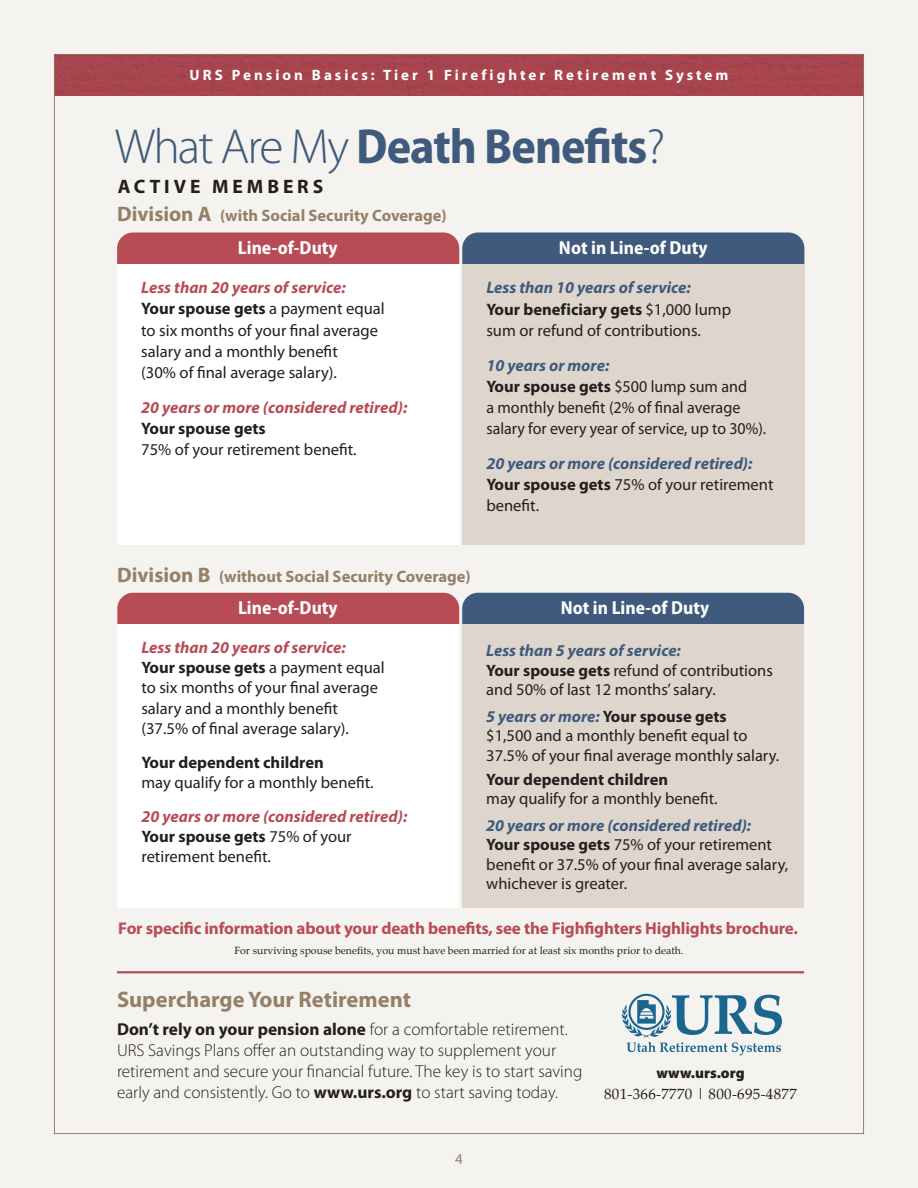
<style>
.page{position:relative;width:918px;height:1188px;background:#f5f3ef}
.page>*{position:absolute;margin:0;border:0;box-sizing:border-box;transform-origin:0 0}
.t1{font:700 semi-condensed 49.5px "Myriad Pro";letter-spacing:-.02em;color:#3f5a7c}
.t2{font:700 22.5px "Myriad Pro";color:#958067}
.t3{font:700 19.5px "Myriad Pro";letter-spacing:.2em;color:#231f20}
.t4{font:700 semi-condensed 18.9px "Myriad Pro";color:#fff}
.t5{font:700 semi-condensed 18.75px "Myriad Pro";color:#fff}
.t6{font:300 17.25px/21px "Myriad Pro";color:#231f20}
.t7{font:700 16.95px "Myriad Pro";letter-spacing:-.01em;color:#b74c56}
.t8{font:16.65px/21.1px "Myriad Pro";color:#231f20}
.t9{font:italic 700 16.65px/21.1px "Myriad Pro";color:#3f5a7c}
.t10{font:italic 700 16.65px "Myriad Pro";color:#b74c56}
.t11{font:700 16.65px "Myriad Pro";color:#231f20}
.t12{font:16.5px/19.5px "Myriad Pro";color:#231f20}
.t13{font:700 16.5px "Myriad Pro";color:#958067}
.t14{font:italic 700 16.5px/20.2px "Myriad Pro";color:#b74c56}
.t15{font:700 16.5px "Myriad Pro";color:#231f20}
.t16{font:700 15px "Myriad Pro";letter-spacing:.2em;color:#fff}
.t17{font:15px "Palatino Linotype";letter-spacing:.02em;color:#231f20}
.t18{font:900 15px "Myriad Pro";color:#231f20}
.t19{font:15px "Myriad Pro";color:#958067}
.t20{font:10.5px "Palatino Linotype";color:#231f20}
.s1{font-weight:300;font-stretch:normal}
.s2{font-size:21px}
.s3{font-weight:700;font-style:italic;color:#b74c56}
.s4{font-weight:700}
.s5{font-weight:700;font-style:italic;color:#3f5a7c}
.s6{font-style:normal;color:#231f20}
.s7{font-weight:400;font-style:normal;color:#231f20}
</style>
<div class="page">
<div style="left:52px;top:50px;width:813px;height:1085px;background:#d2cbb8;opacity:.75"></div>
<p class="t16" style="left:190px;top:65px;width:540px">URS Pension Basics: Tier 1 Firefighter Retirement System</p>
<h1 class="t1" style="left:115px;top:119px;width:552px"><span class="s1">What Are My</span> Death Benefits<span class="s1">?</span></h1>
<p class="t3" style="left:118px;top:174px;width:207px">ACTIVE MEMBERS</p>
<p class="t13" style="left:117px;top:205px;width:331px"><span class="s2">Division A</span> (with Social Security Coverage)</p>
<p class="t4" style="left:238px;top:237px;width:101px">Line-of-Duty</p>
<p class="t8" style="left:141px;top:277px;width:245px"><span class="s3">Less than 20 years of service:<br></span><span class="s4">Your spouse gets</span> a payment equal to six months of your final average salary and a monthly benefit<br>(30% of final average salary).</p>
<p class="t10" style="left:141px;top:397px;width:268px">20 years or more (considered retired):</p>
<p class="t11" style="left:141px;top:418px;width:126px">Your spouse gets</p>
<p class="t8" style="left:141px;top:439px;width:217px">75% of your retirement benefit.</p>
<p class="t4" style="left:559px;top:237px;width:150px">Not in Line-of Duty</p>
<p class="t8" style="left:486px;top:277px;width:246px"><span class="s5">Less than 10 years of service:<br></span><span class="s4">Your beneficiary gets</span> $1,000 lump sum or refund of contributions.</p>
<p class="t8" style="left:486px;top:354px;width:281px"><span class="s5">10 years or more:<br></span><span class="s4">Your spouse gets</span> $500 lump sum and<br>a monthly benefit (2% of final average salary for every year of service, up to 30%).</p>
<p class="t9" style="left:486px;top:452px;width:289px">20 years or more (considered retired):<br><span class="s6">Your spouse gets</span> <span class="s7">75% of your retirement benefit.</span></p>
<p class="t13" style="left:117px;top:566px;width:355px"><span class="s2">Division B</span> (without Social Security Coverage)</p>
<p class="t5" style="left:238px;top:598px;width:101px">Line-of-Duty</p>
<p class="t12" style="left:141px;top:637px;width:245px;line-height:20.2px"><span class="s3">Less than 20 years of service:<br></span><span class="s4">Your spouse gets</span> a payment equal to six months of your final average salary and a monthly benefit (37.5% of final average salary).</p>
<p class="t15" style="left:141px;top:751px;width:184px">Your dependent children</p>
<p class="t12" style="left:141px;top:772px;width:234px">may qualify for a monthly benefit.</p>
<p class="t14" style="left:141px;top:806px;width:267px">20 years or more (considered retired):<br><span class="s6">Your spouse gets</span> <span class="s7">75% of your retirement benefit.</span></p>
<p class="t5" style="left:561px;top:598px;width:150px">Not in Line-of Duty</p>
<p class="t12" style="left:486px;top:641px;width:288px"><span class="s5">Less than 5 years of service:<br></span><span class="s4">Your spouse gets</span> refund of contributions and 50% of last 12 months’ salary.</p>
<p class="t12" style="left:486px;top:706px;width:295px"><span class="s5">5 years or more:</span> <span class="s4">Your spouse gets<br></span>$1,500 and a monthly benefit equal to<br>37.5% of your final average monthly salary.</p>
<p class="t15" style="left:486px;top:768px;width:183px">Your dependent children</p>
<p class="t12" style="left:486px;top:789px;width:233px">may qualify for a monthly benefit.</p>
<p class="t12" style="left:486px;top:815px;width:303px"><span class="s5">20 years or more (considered retired):<br></span><span class="s4">Your spouse gets</span> 75% of your retirement benefit or 37.5% of your final average salary, whichever is greater.</p>
<p class="t7" style="left:118px;top:917px;width:681px">For specific information about your death benefits, see the Fighfighters Highlights brochure.</p>
<p class="t20" style="left:234px;top:943px;width:451px">For surviving spouse benefits, you must have been married for at least six months prior to death.</p>
<h2 class="t2" style="left:117px;top:985px;width:296px">Supercharge Your Retirement</h2>
<p class="t6" style="left:117px;top:1018px;width:467px"><span class="s4">Don’t rely on your pension alone</span> for a comfortable retirement.<br>URS Savings Plans offer an outstanding way to supplement your retirement and secure your financial future. The key is to start saving early and consistently. Go to <span class="s4">www.urs.org</span> to start saving today.</p>
<p class="t19" style="left:455px;top:1150px;width:9px">4</p>
<p class="t18" style="left:656px;top:1063px;width:90px">www.urs.org</p>
<p class="t17" style="left:604px;top:1084px;width:194px">801-366-7770 | 800-695-4877</p>
</div>
